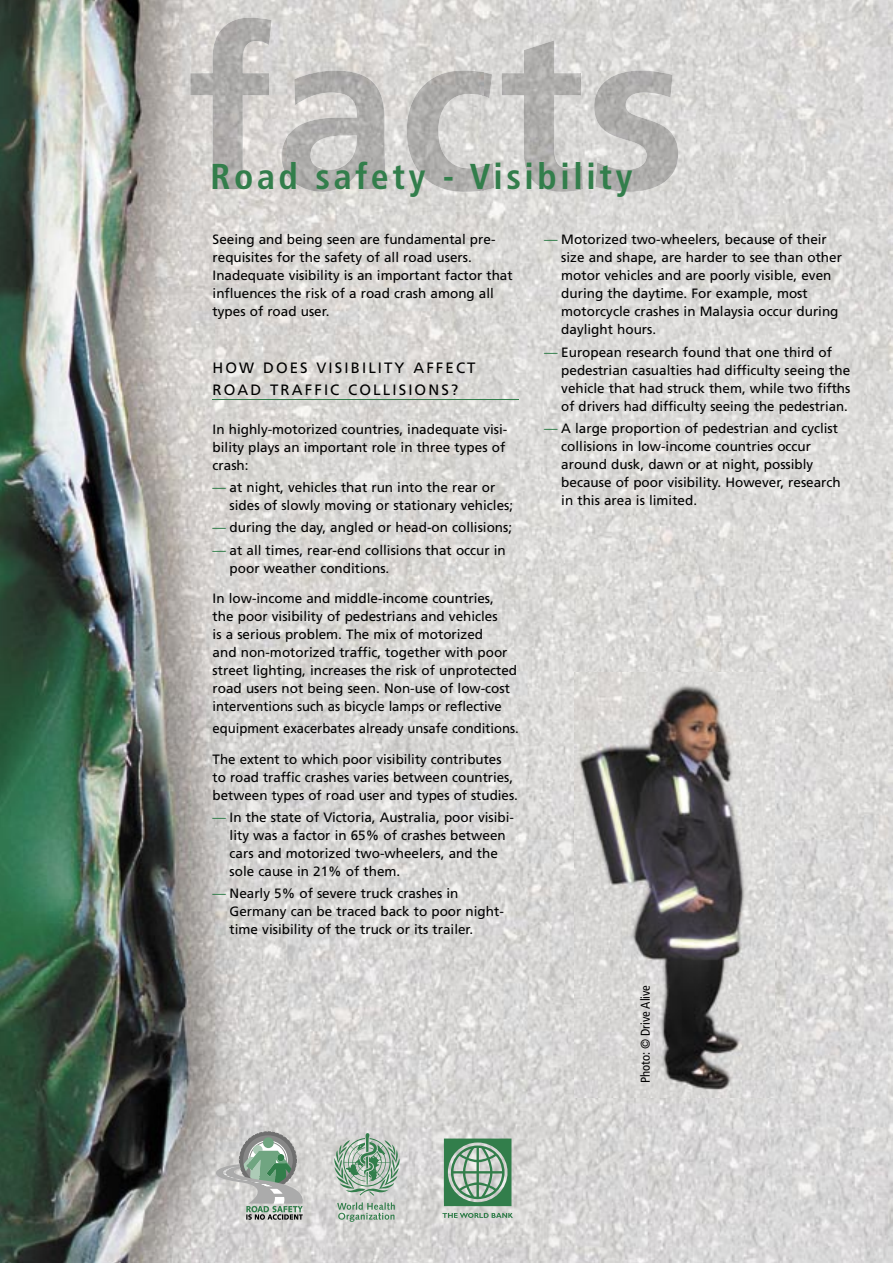
<style>
.page{position:relative;width:893px;height:1263px;background:#fff}
.page>*{position:absolute;margin:0;border:0;box-sizing:border-box;transform-origin:0 0}
.t1{font:700 condensed 36px "Frutiger";letter-spacing:.1em;color:#327e4b}
.t2{font:15px/21.6px "Frutiger";letter-spacing:.14em;color:#000}
.t3{font:13.5px/18px "Frutiger";color:#000}
.t4{font:condensed 12.75px "Frutiger";letter-spacing:-.005em;color:#000}
.s1{color:#327e4b}
</style>
<div class="page">
<img style="left:0;top:0;width:893px;height:1263px">
<img style="left:190px;top:18px;width:98px;height:174px">
<img style="left:483px;top:18px;width:98px;height:174px">
<img style="left:288px;top:61px;width:195px;height:131px">
<img style="left:580px;top:61px;width:98px;height:131px">
<svg style="left:334px;top:1133px;width:66px;height:62px;background:#a4baaa"></svg>
<svg style="left:337px;top:1202px;width:58px;height:20px"></svg>
<svg style="left:213px;top:1132px;width:97px;height:88px;background:#b0b8b1"></svg>
<svg style="left:444px;top:1138px;width:67px;height:68px;background:#75a182"></svg>
<svg style="left:442px;top:1213px;width:71px;height:5px"></svg>
<hr style="left:213px;top:399px;width:306px;height:1px;background:#327e4b">
<img style="left:574px;top:672px;width:200px;height:425px">
<h1 class="t1" style="left:210px;top:155px;width:423px">Road safety - Visibility</h1>
<p class="t3" style="left:213px;top:231px;width:302px">Seeing and being seen are fundamental pre&shy;requisites for the safety of all road users.<br>Inadequate visibility is an important factor that influences the risk of a road crash among all types of road user.</p>
<p class="t3" style="left:561px;top:231px;width:282px;text-indent:-17px"><span class="s1">—</span> Motorized two-wheelers, because of their size and shape, are harder to see than other motor vehicles and are poorly visible, even during the daytime. For example, most motorcycle crashes in Malaysia occur during daylight hours.</p>
<p class="t3" style="left:561px;top:343px;width:291px;text-indent:-17px"><span class="s1">—</span> European research found that one third of pedestrian casualties had difficulty seeing the vehicle that had struck them, while two fifths of drivers had difficulty seeing the pedestrian.</p>
<p class="t3" style="left:561px;top:419px;width:281px;text-indent:-17px"><span class="s1">—</span> A large proportion of pedestrian and cyclist collisions in low-income countries occur around dusk, dawn or at night, possibly because of poor visibility. However, research in this area is limited.</p>
<p class="t2" style="left:213px;top:357px;width:264px">HOW DOES VISIBILITY AFFECT<br>ROAD TRAFFIC COLLISIONS?</p>
<p class="t3" style="left:213px;top:420px;width:296px">In highly-motorized countries, inadequate visi&shy;bility plays an important role in three types of crash:</p>
<p class="t3" style="left:230px;top:478px;width:285px;text-indent:-17px"><span class="s1">—</span> at night, vehicles that run into the rear or sides of slowly moving or stationary vehicles;</p>
<p class="t3" style="left:213px;top:519px;width:301px"><span class="s1">—</span> during the day, angled or head-on collisions;</p>
<p class="t3" style="left:230px;top:541px;width:278px;text-indent:-17px"><span class="s1">—</span> at all times, rear-end collisions that occur in poor weather conditions.</p>
<p class="t3" style="left:213px;top:590px;width:306px">In low-income and middle-income countries, the poor visibility of pedestrians and vehicles<br>is a serious problem. The mix of motorized<br>and non-motorized traffic, together with poor street lighting, increases the risk of unprotected road users not being seen. Non-use of low-cost interventions such as bicycle lamps or reflective</p>
<p class="t3" style="left:213px;top:719px;width:308px">equipment exacerbates already unsafe conditions.</p>
<p class="t3" style="left:213px;top:750px;width:307px">The extent to which poor visibility contributes to road traffic crashes varies between countries, between types of road user and types of studies.</p>
<p class="t3" style="left:230px;top:808px;width:286px;text-indent:-17px"><span class="s1">—</span> In the state of Victoria, Australia, poor visibi&shy;lity was a factor in 65% of crashes between cars and motorized two-wheelers, and the sole cause in 21% of them.</p>
<p class="t3" style="left:230px;top:884px;width:276px;text-indent:-17px"><span class="s1">—</span> Nearly 5% of severe truck crashes in<br>Germany can be traced back to poor night&shy;time visibility of the truck or its trailer.</p>
<p class="t4" style="left:638px;top:1083px;width:100px;rotate:-90deg">Photo: © Drive Alive</p>
</div>
